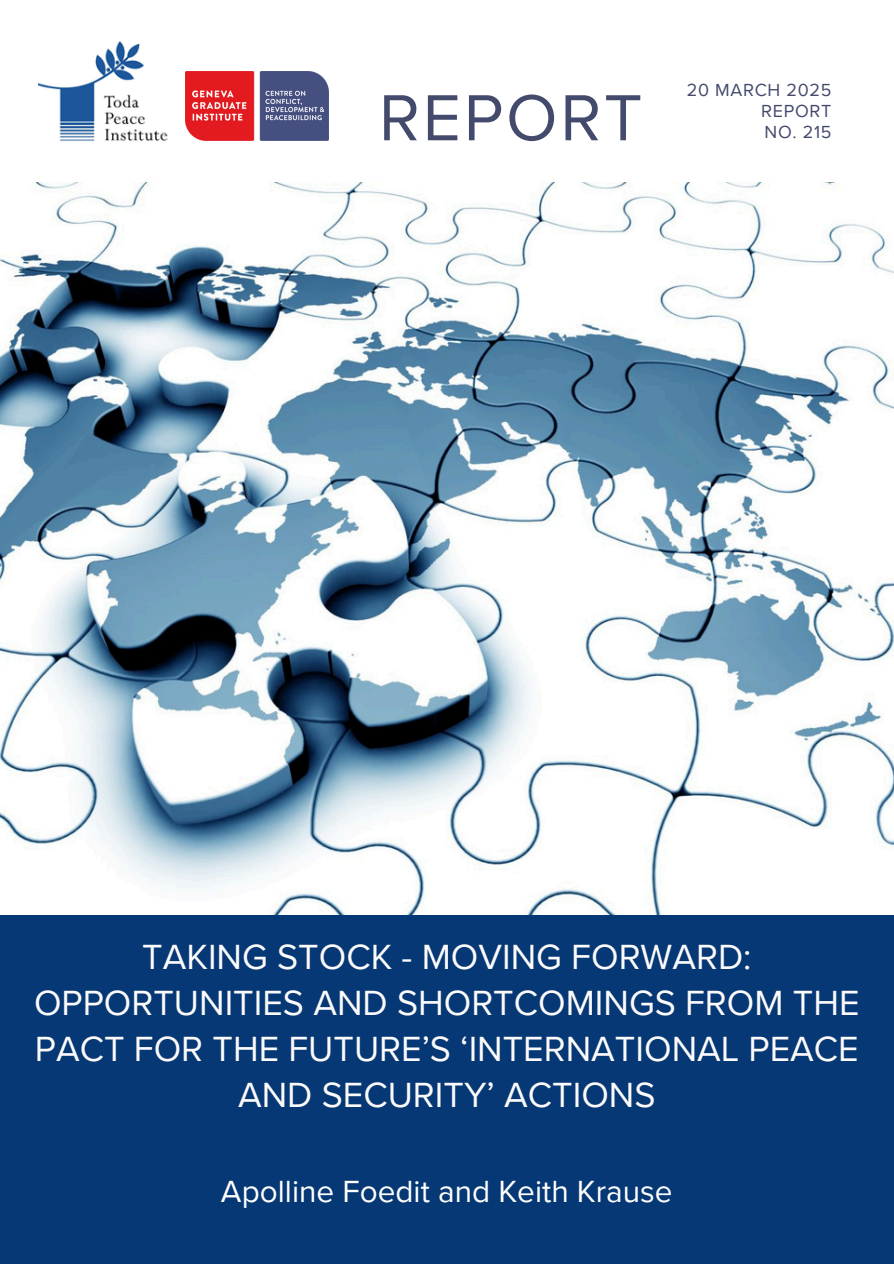
<style>
.page{position:relative;width:894px;height:1264px;background:#fff}
.page>*{position:absolute;margin:0;border:0;box-sizing:border-box;transform-origin:0 0}
.t1{font:67.5px "Proxima Nova";letter-spacing:.04em;color:#434a6c}
.t2{font:36px/46.2px "Proxima Nova";color:#fcfafb;text-align:center}
.t3{font:31.5px "Proxima Nova";color:#fff}
.t4{font:18px "Proxima Nova";letter-spacing:.04em;color:#434a6c}
</style>
<div class="page">
<img style="left:38px;top:41px;width:148px;height:100px">
<div style="left:0;top:905px;width:893px;height:358px;background:#053874"></div>
<img style="left:0;top:183px;width:893px;height:731px">
<img style="left:185px;top:72px;width:143px;height:68px">
<p class="t1" style="left:379px;top:78px;width:265px">REPORT</p>
<h1 class="t4" style="left:686px;top:79px;width:146px">20 MARCH 2025</h1>
<p class="t4" style="left:761px;top:100px;width:72px">REPORT</p>
<p class="t4" style="left:764px;top:122px;width:68px">NO. 215</p>
<p class="t2" style="left:34px;top:934px;width:826px">TAKING STOCK - MOVING FORWARD:<br>OPPORTUNITIES AND SHORTCOMINGS FROM THE PACT FOR THE FUTURE’S ‘INTERNATIONAL PEACE AND SECURITY’ ACTIONS</p>
<p class="t3" style="left:221px;top:1172px;width:453px">Apolline Foedit and Keith Krause</p>
</div>
